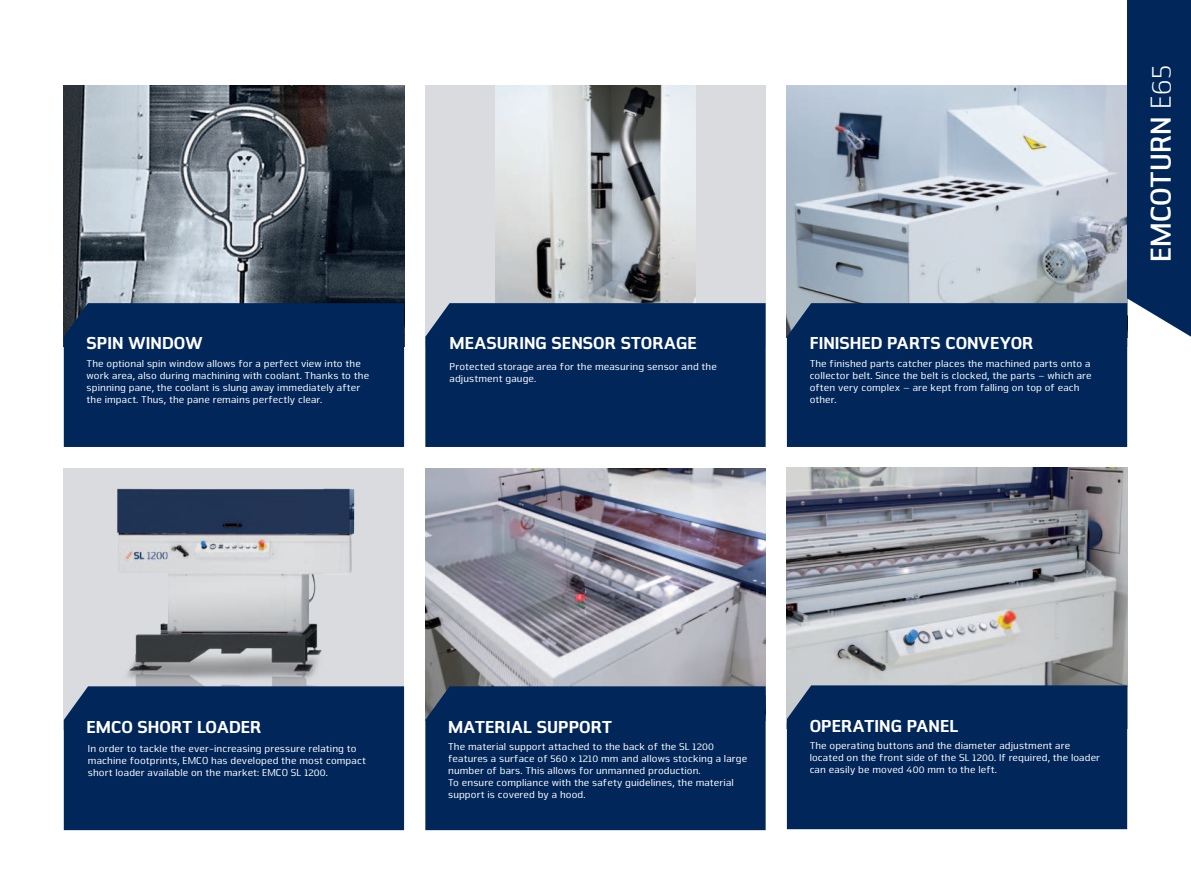
<style>
.page{position:relative;width:1191px;height:893px;background:#fff}
.page>*{position:absolute;margin:0;border:0;box-sizing:border-box;transform-origin:0 0}
.t1{font:700 30px "Nuri Pro";color:#fff}
.t2{font:900 18px "Nuri Pro";color:#fff}
.t3{font:10.5px/12px "Nuri Pro";letter-spacing:.01em;color:#fff}
.s1{font-weight:300}
</style>
<div class="page">
<div style="left:425px;top:85px;width:340px;height:262px;background:#dadbde"></div>
<img style="left:496px;top:85px;width:199px;height:218px">
<img style="left:787px;top:85px;width:340px;height:218px">
<div style="left:787px;top:303px;width:340px;height:144px;background:#00265a"></div>
<img style="left:64px;top:85px;width:340px;height:218px">
<img style="left:64px;top:468px;width:340px;height:218px">
<img style="left:425px;top:468px;width:340px;height:218px">
<div style="left:64px;top:303px;width:340px;height:144px;background:#00265a"></div>
<div style="left:64px;top:686px;width:340px;height:144px;background:#00265a"></div>
<div style="left:425px;top:303px;width:340px;height:144px;background:#00265a"></div>
<div style="left:425px;top:686px;width:340px;height:144px;background:#00265a"></div>
<img style="left:787px;top:467px;width:340px;height:218px">
<div style="left:787px;top:685px;width:340px;height:144px;background:#00265a"></div>
<div style="left:1127px;top:0;width:64px;height:337px;background:#00265a"></div>
<h2 class="t2" style="left:87px;top:332px;width:113px">SPIN WINDOW</h2>
<p class="t3" style="left:87px;top:358px;width:284px">The optional spin window allows for a perfect view into the work area, also during machining with coolant. Thanks to the spinning pane, the coolant is slung away immediately after the impact. Thus, the pane remains perfectly clear.</p>
<h2 class="t2" style="left:449px;top:332px;width:249px">MEASURING SENSOR STORAGE</h2>
<p class="t3" style="left:449px;top:361px;width:269px">Protected storage area for the measuring sensor and the adjustment gauge.</p>
<h2 class="t2" style="left:809px;top:332px;width:35px">FINISHE</h2>
<h2 class="t2" style="left:871px;top:332px;width:152px">D PARTS CO NVEYOR</h2>
<p class="t3" style="left:809px;top:358px;width:283px">The finished parts catcher places the machined parts onto a collector belt. Since the belt is clocked, the parts – which are often very complex – are kept from falling on top of each other.</p>
<h1 class="t1" style="left:1143px;top:262px;width:198px;rotate:-90deg">EMCOTURN <span class="s1">E65</span></h1>
<h2 class="t2" style="left:87px;top:716px;width:177px">EMCO SHORT LOADER</h2>
<p class="t3" style="left:88px;top:742px;width:279px">In order to tackle the ever-increasing pressure relating to machine footprints, EMCO has developed the most compact short loader available on the market: EMCO SL 1200.</p>
<h2 class="t2" style="left:448px;top:716px;width:162px">MATERIAL SUPPORT</h2>
<p class="t3" style="left:448px;top:741px;width:300px">The material support attached to the back of the SL 1200 features a surface of 560 x 1210 mm and allows stocking a large number of bars. This allows for unmanned production.<br>To ensure compliance with the safety guidelines, the material support is covered by a hood.</p>
<h2 class="t2" style="left:809px;top:715px;width:150px">OPERATING PANEL</h2>
<p class="t3" style="left:809px;top:740px;width:292px">The operating buttons and the diameter adjustment are located on the front side of the SL 1200. If required, the loader can easily be moved 400 mm to the left.</p>
</div>
